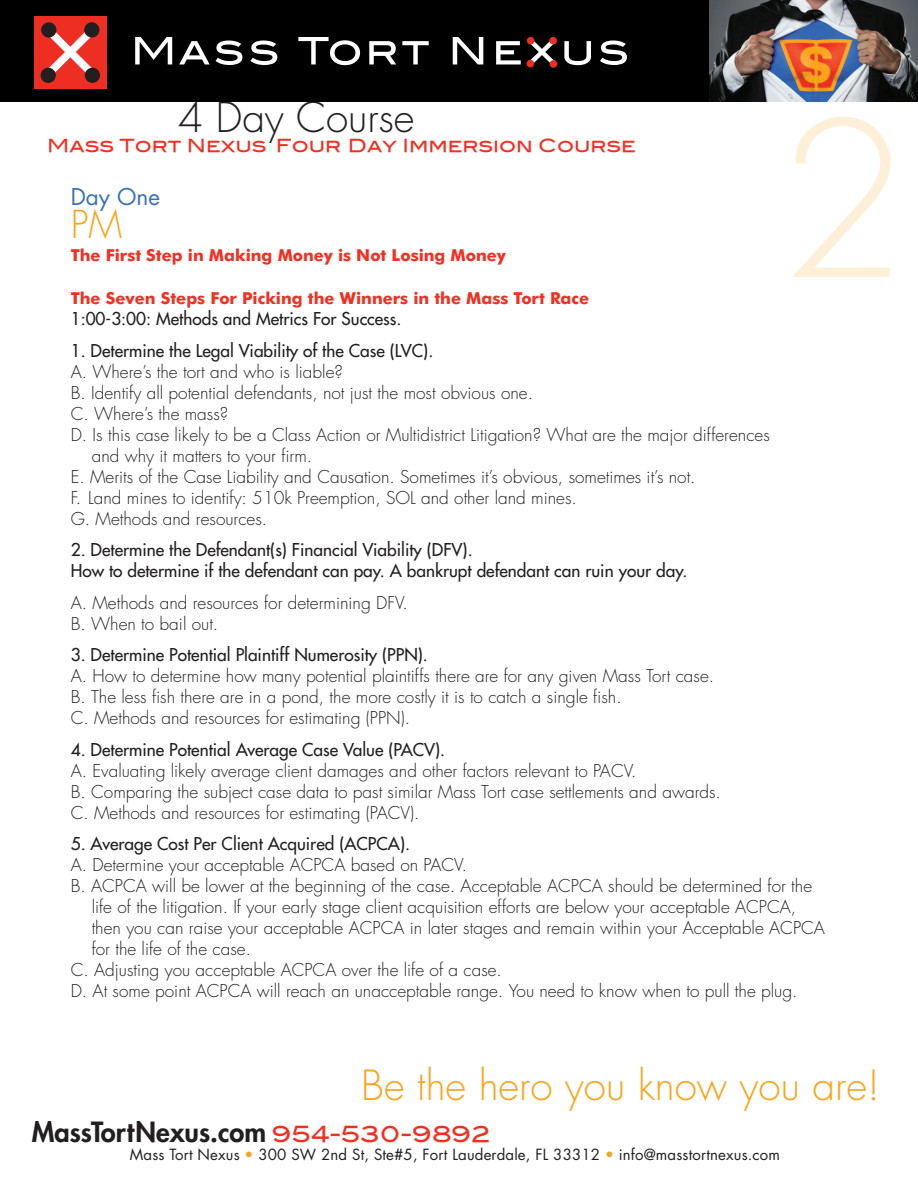
<style>
.page{position:relative;width:918px;height:1188px;background:#fff}
.page>*{position:absolute;margin:0;border:0;box-sizing:border-box;transform-origin:0 0}
.Sems_Text{font:300 210px "Futura";color:#feefd8}
.t1{font:300 40.5px "Futura";color:#f9a51b}
.t2{font:300 40.5px "Futura";color:#231f20}
.Sems_Text-2{font:300 37.5px "Futura";color:#f9a51b}
.t3{font:800 27.15px "Futura";color:#231f20}
.Sems_Text-3{font:22.5px "Futura";color:#3772b9}
.t4{font:22.2px "Blair Md ITCTT Medium";color:#ef3122}
.t5{font:18px "Blair Md ITCTT Medium";color:#ef3122}
.Sems_Text-4{font:300 17.25px/21px "Futura";color:#231f20}
.Sems_Text-5{font:17.25px "Futura";color:#231f20}
.Sems_Less_Lead2{font:300 17.25px "Futura";color:#231f20}
.Sem_Subs{font:700 16.5px "Futura BT";color:#ef3122}
.t6{font:15px "Futura";letter-spacing:.01em;color:#231f20}
.s1{color:#f9a51b}
</style>
<div class="page">
<div style="left:0;top:0;width:710px;height:101px;background:#000"></div>
<div style="left:34px;top:17px;width:72px;height:72px;background:#ee2e22"></div>
<svg style="left:44px;top:32px;width:52px;height:41px"></svg>
<div style="left:84px;top:22px;width:15px;height:16px;background:#231f20;border-radius:50%"></div>
<div style="left:41px;top:22px;width:15px;height:16px;background:#231f20;border-radius:50%"></div>
<div style="left:85px;top:68px;width:15px;height:15px;background:#231f20;border-radius:50%"></div>
<div style="left:41px;top:68px;width:15px;height:15px;background:#231f20;border-radius:50%"></div>
<svg style="left:135px;top:37px;width:37px;height:27px"></svg>
<svg style="left:179px;top:41px;width:31px;height:23px"></svg>
<svg style="left:216px;top:41px;width:26px;height:24px"></svg>
<svg style="left:250px;top:41px;width:27px;height:24px"></svg>
<svg style="left:298px;top:37px;width:62px;height:28px"></svg>
<svg style="left:369px;top:41px;width:27px;height:23px"></svg>
<svg style="left:402px;top:41px;width:27px;height:23px"></svg>
<svg style="left:453px;top:37px;width:30px;height:27px"></svg>
<svg style="left:496px;top:41px;width:25px;height:23px"></svg>
<svg style="left:564px;top:41px;width:27px;height:24px"></svg>
<svg style="left:600px;top:41px;width:27px;height:24px"></svg>
<svg style="left:528px;top:42px;width:28px;height:21px"></svg>
<div style="left:549px;top:37px;width:8px;height:8px;background:#ee2e22;border-radius:50%"></div>
<div style="left:527px;top:37px;width:8px;height:8px;background:#ee2e22;border-radius:50%"></div>
<div style="left:550px;top:60px;width:7px;height:8px;background:#ee2e22;border-radius:50%"></div>
<div style="left:527px;top:60px;width:7px;height:7px;background:#ee2e22;border-radius:50%"></div>
<img style="left:710px;top:0;width:208px;height:101px">
<p class="t2" style="left:178px;top:91px;width:238px">4 Day Course</p>
<p class="Sems_Text" style="left:778px;top:66px;width:132px">2</p>
<p class="t5" style="left:47px;top:131px;width:590px">Mass Tort Nexus Four Day Immersion Course</p>
<p class="Sems_Text-3" style="left:71px;top:182px;width:91px">Day One</p>
<p class="Sems_Text-2" style="left:71px;top:201px;width:53px">PM</p>
<p class="Sem_Subs" style="left:71px;top:245px;width:437px">The First Step in Making Money is Not Losing Money</p>
<p class="Sem_Subs" style="left:71px;top:288px;width:520px">The Seven Steps For Picking the Winners in the Mass Tort Race</p>
<p class="Sems_Text-5" style="left:71px;top:308px;width:332px">1:00-3:00: Methods and Metrics For Success.</p>
<p class="Sems_Text-5" style="left:71px;top:339px;width:364px">1. Determine the Legal Viability of the Case (LVC).</p>
<p class="Sems_Less_Lead2" style="left:71px;top:360px;width:274px">A. Where’s the tort and who is liable?</p>
<p class="Sems_Text-4" style="left:71px;top:382px;width:464px">B. Identify all potential defendants, not just the most obvious one.</p>
<p class="Sems_Text-4" style="left:71px;top:403px;width:159px">C. Where’s the mass?</p>
<p class="Sems_Text-4" style="left:92px;top:424px;width:680px;text-indent:-21px">D. Is this case likely to be a Class Action or Multidistrict Litigation? What are the major differences and why it matters to your firm.</p>
<p class="Sems_Text-4" style="left:71px;top:466px;width:626px">E. Merits of the Case Liability and Causation. Sometimes it’s obvious, sometimes it’s not.</p>
<p class="Sems_Text-4" style="left:71px;top:487px;width:508px">F. Land mines to identify: 510k Preemption, SOL and other land mines.</p>
<p class="Sems_Text-4" style="left:71px;top:508px;width:198px">G. Methods and resources.</p>
<p class="Sems_Text-5" style="left:71px;top:539px;width:403px">2. Determine the Defendant(s) Financial Viability (DFV).</p>
<p class="Sems_Text-5" style="left:71px;top:560px;width:618px">How to determine if the defendant can pay. A bankrupt defendant can ruin your day.</p>
<p class="Sems_Text-4" style="left:71px;top:592px;width:339px">A. Methods and resources for determining DFV.</p>
<p class="Sems_Text-4" style="left:71px;top:613px;width:149px">B. When to bail out.</p>
<p class="Sems_Text-5" style="left:71px;top:644px;width:359px">3. Determine Potential Plaintiff Numerosity (PPN).</p>
<p class="Sems_Text-4" style="left:71px;top:666px;width:645px">A. How to determine how many potential plaintiffs there are for any given Mass Tort case.</p>
<p class="Sems_Text-4" style="left:71px;top:687px;width:552px">B. The less fish there are in a pond, the more costly it is to catch a single fish.</p>
<p class="Sems_Text-4" style="left:71px;top:708px;width:341px">C. Methods and resources for estimating (PPN).</p>
<p class="Sems_Text-5" style="left:71px;top:738px;width:376px">4. Determine Potential Average Case Value (PACV).</p>
<p class="Sems_Text-4" style="left:71px;top:760px;width:567px">A. Evaluating likely average client damages and other factors relevant to PACV.</p>
<p class="Sems_Text-4" style="left:71px;top:781px;width:652px">B. Comparing the subject case data to past similar Mass Tort case settlements and awards.</p>
<p class="Sems_Text-4" style="left:71px;top:802px;width:350px">C. Methods and resources for estimating (PACV).</p>
<p class="Sems_Text-5" style="left:71px;top:833px;width:341px">5. Average Cost Per Client Acquired (ACPCA).</p>
<p class="Sems_Text-4" style="left:71px;top:855px;width:398px">A. Determine your acceptable ACPCA based on PACV.</p>
<p class="Sems_Text-4" style="left:92px;top:876px;width:735px;text-indent:-21px">B. ACPCA will be lower at the beginning of the case. Acceptable ACPCA should be determined for the life of the litigation. If your early stage client acquisition efforts are below your acceptable ACPCA, then you can raise your acceptable ACPCA in later stages and remain within your Acceptable ACPCA for the life of the case.</p>
<p class="Sems_Text-4" style="left:71px;top:960px;width:433px">C. Adjusting you acceptable ACPCA over the life of a case.</p>
<p class="Sems_Text-4" style="left:71px;top:981px;width:728px">D. At some point ACPCA will reach an unacceptable range. You need to know when to pull the plug.</p>
<p class="t1" style="left:361px;top:1059px;width:520px">Be the hero you know you are!</p>
<p class="t3" style="left:32px;top:1114px;width:236px">MassTortNexus.com</p>
<p class="t4" style="left:272px;top:1116px;width:220px">954-530-9892</p>
<p class="t6" style="left:130px;top:1145px;width:652px">Mass Tort Nexus <span class="s1">•</span> 300 SW 2nd St, Ste#5, Fort Lauderdale, FL 33312 <span class="s1">•</span> info@masstortnexus.com</p>
</div>
